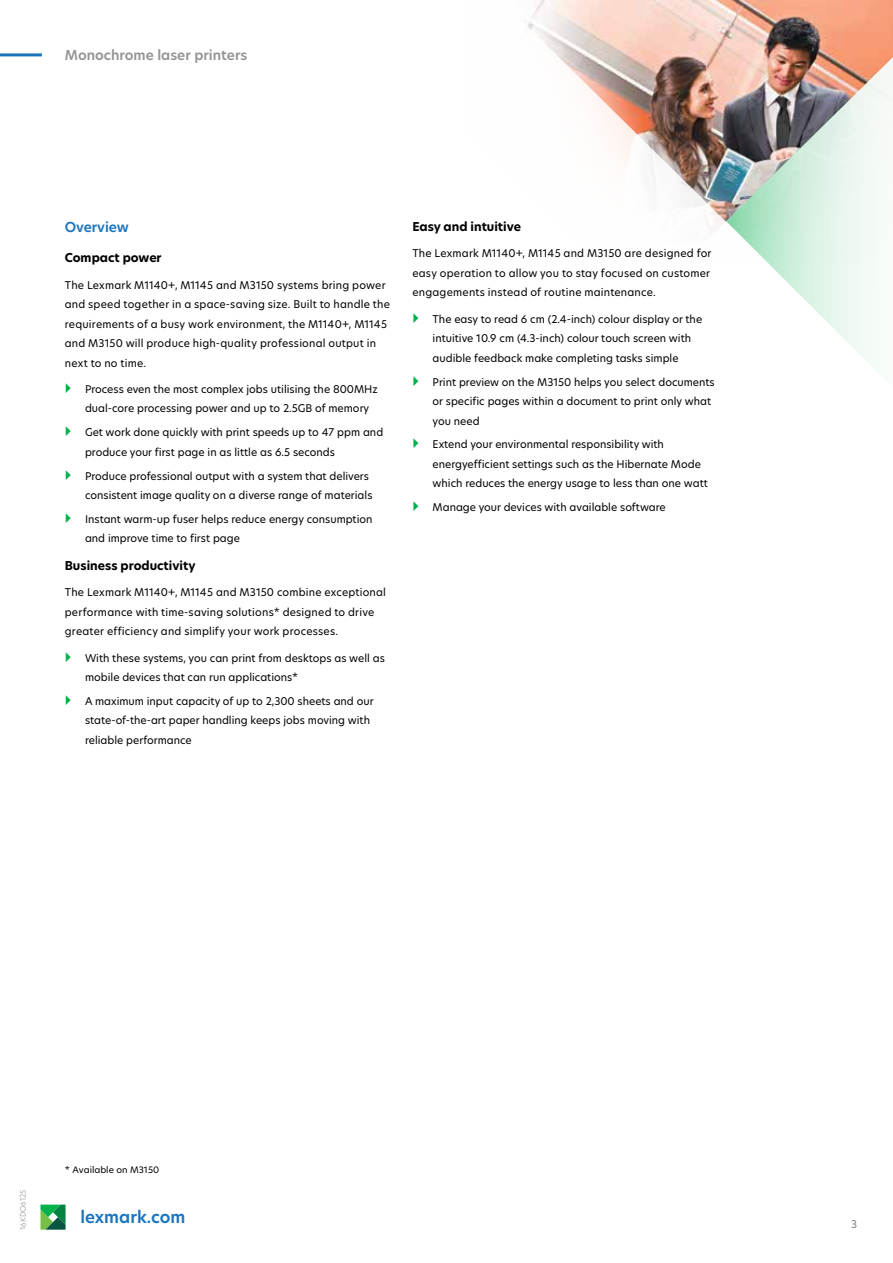
<style>
.page{position:relative;width:893px;height:1263px;background:#fff}
.page>*{position:absolute;margin:0;border:0;box-sizing:border-box;transform-origin:0 0}
.t1{font:600 16.5px "TP Hero";color:#1c75bc}
.t2{font:600 13.5px "TP Hero";color:#939598}
.t3{font:600 13.5px "TP Hero";color:#1c75bc}
.t4{font:700 12px "TP Hero";color:#000}
.t5{font:10.5px/19.5px "TP Hero";color:#000}
.t6{font:10.5px/19.5px "TP Hero";letter-spacing:.02em;color:#000}
.t7{font:10.5px "TP Hero";color:#7e7e85}
.t8{font:8.7px "TP Hero";color:#000}
.t9{font:300 7.5px "TP Hero";color:#939598}
</style>
<div class="page">
<svg style="left:40px;top:1204px;width:26px;height:26px"></svg>
<hr style="left:0;top:53px;width:42px;height:3px;background:#1c75bc">
<img style="left:525px;top:0;width:368px;height:231px">
<img style="left:726px;top:41px;width:167px;height:328px">
<p class="t2" style="left:65px;top:46px;width:184px">Monochrome laser printers</p>
<p class="t3" style="left:65px;top:218px;width:66px">Overview</p>
<p class="t4" style="left:65px;top:250px;width:98px">Compact power</p>
<p class="t6" style="left:65px;top:275px;width:327px">The Lexmark M1140+, M1145 and M3150 systems bring power and speed together in a space-saving size. Built to handle the requirements of a busy work environment, the M1140+, M1145 and M3150 will produce high-quality professional output in next to no time.</p>
<p class="t5" style="left:85px;top:379px;width:294px">Process even the most complex jobs utilising the 800MHz dual-core processing power and up to 2.5GB of memory</p>
<p class="t5" style="left:85px;top:422px;width:300px">Get work done quickly with print speeds up to 47 ppm and produce your first page in as little as 6.5 seconds</p>
<p class="t5" style="left:85px;top:466px;width:289px">Produce professional output with a system that delivers consistent image quality on a diverse range of materials</p>
<p class="t5" style="left:85px;top:509px;width:289px">Instant warm-up fuser helps reduce energy consumption and improve time to first page</p>
<p class="t4" style="left:65px;top:557px;width:132px">Business productivity</p>
<p class="t6" style="left:65px;top:582px;width:323px">The Lexmark M1140+, M1145 and M3150 combine exceptional performance with time-saving solutions* designed to drive greater efficiency and simplify your work processes.</p>
<p class="t5" style="left:85px;top:648px;width:301px">With these systems, you can print from desktops as well as mobile devices that can run applications*</p>
<p class="t5" style="left:85px;top:691px;width:290px">A maximum input capacity of up to 2,300 sheets and our state-of-the-art paper handling keeps jobs moving with reliable performance</p>
<p class="t4" style="left:412px;top:219px;width:110px">Easy and intuitive</p>
<p class="t6" style="left:412px;top:244px;width:301px">The Lexmark M1140+, M1145 and M3150 are designed for easy operation to allow you to stay focused on customer engagements instead of routine maintenance.</p>
<p class="t5" style="left:433px;top:309px;width:271px">The easy to read 6 cm (2.4-inch) colour display or the intuitive 10.9 cm (4.3-inch) colour touch screen with audible feedback make completing tasks simple</p>
<p class="t5" style="left:433px;top:372px;width:284px">Print preview on the M3150 helps you select documents or specific pages within a document to print only what you need</p>
<p class="t5" style="left:433px;top:435px;width:277px">Extend your environmental responsibility with energyefficient settings such as the Hibernate Mode which reduces the energy usage to less than one watt</p>
<p class="t5" style="left:433px;top:497px;width:235px">Manage your devices with available software</p>
<p class="t9" style="left:18px;top:1230px;width:42px;rotate:-90deg">16KDO6125</p>
<p class="t8" style="left:65px;top:1164px;width:96px">* Available on M3150</p>
<h1 class="t1" style="left:80px;top:1206px;width:106px">lexmark.com</h1>
<p class="t7" style="left:851px;top:1217px;width:8px">3</p>
</div>
